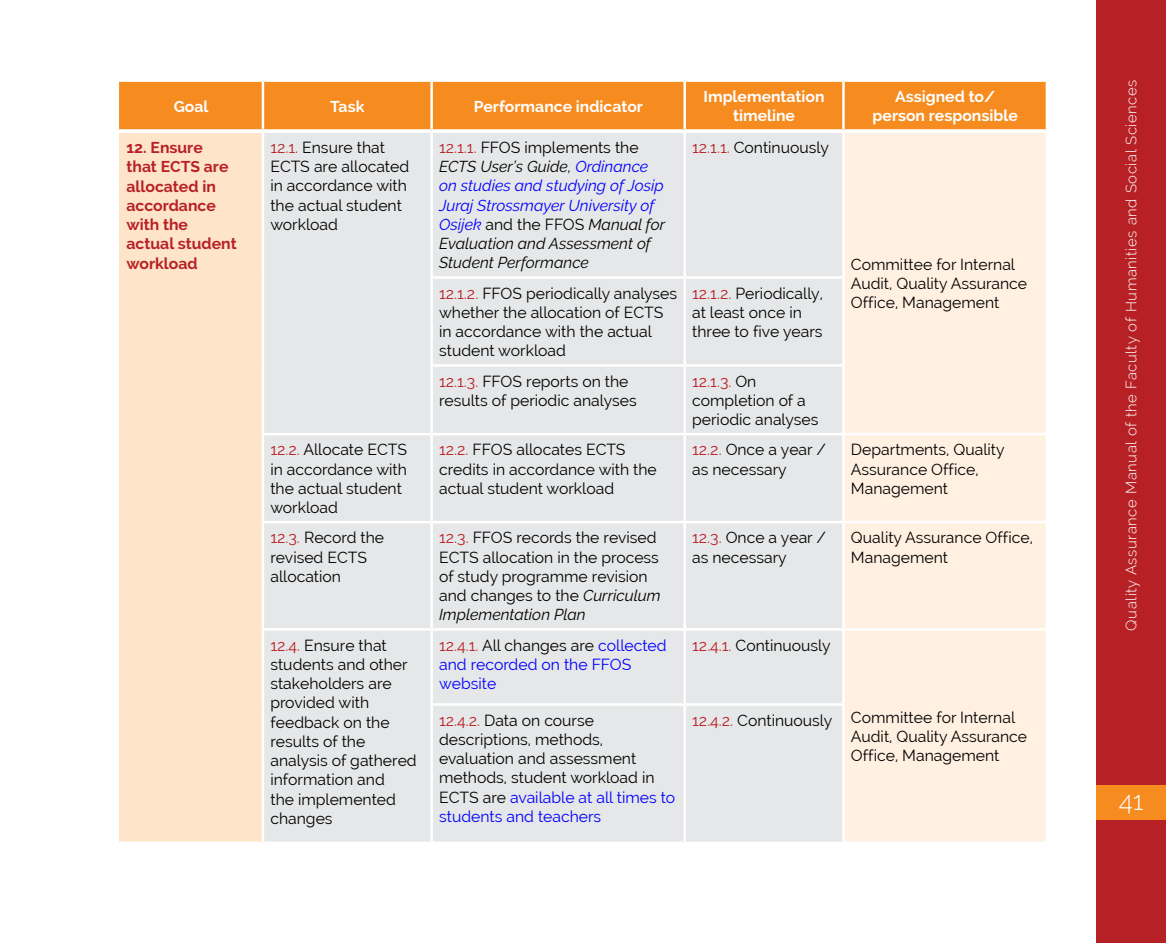
<style>
.page{position:relative;width:1166px;height:943px;background:#fff}
.page>*{position:absolute;margin:0;border:0;box-sizing:border-box;transform-origin:0 0}
.t1{font:300 26.25px "Raleway";color:#fff}
.t2{font:15.75px/19.2px "Raleway";color:#000}
.t3{font:italic 15.75px/19.2px "Raleway";color:#00f}
.t4{font:700 15.75px/19.2px "Raleway";color:#fff;text-align:center}
.t5{font:700 15.75px/19.2px "Raleway";color:#b72126}
.t6{font:15.75px/19.2px "Raleway";color:#00f}
.t7{font:300 14.88px "Raleway";letter-spacing:.04em;color:#fff}
.s1{color:#b72126}
.s2{font-style:normal;color:#b72126}
.s3{font-style:normal;color:#000}
.s4{color:#000}
.s5{font-style:italic}
.s6{color:#00f}
</style>
<div class="page">
<div style="left:1096px;top:0;width:70px;height:943px;background:#b72126"></div>
<div style="left:1096px;top:785px;width:70px;height:35px;background:#f68b1f"></div>
<div style="left:119px;top:82px;width:926px;height:47px;background:#f68b1f"></div>
<div style="left:119px;top:131px;width:144px;height:711px;background:#fee4c9"></div>
<div style="left:264px;top:133px;width:578px;height:708px;background:#e6e7e8"></div>
<div style="left:845px;top:133px;width:200px;height:708px;background:#fff0e1"></div>
<hr style="left:262px;top:82px;width:2px;height:47px;background:#fff">
<hr style="left:430px;top:82px;width:3px;height:47px;background:#fff">
<hr style="left:683px;top:82px;width:3px;height:47px;background:#fff">
<hr style="left:842px;top:82px;width:3px;height:47px;background:#fff">
<hr style="left:262px;top:133px;width:2px;height:144px;background:#fff">
<hr style="left:430px;top:133px;width:3px;height:143px;background:#fff">
<hr style="left:683px;top:133px;width:3px;height:143px;background:#fff">
<hr style="left:262px;top:277px;width:2px;height:88px;background:#fff">
<hr style="left:430px;top:276px;width:255px;height:3px;background:#fff">
<hr style="left:430px;top:279px;width:3px;height:85px;background:#fff">
<hr style="left:685px;top:276px;width:160px;height:3px;background:#fff">
<hr style="left:683px;top:279px;width:3px;height:85px;background:#fff">
<hr style="left:262px;top:365px;width:2px;height:68px;background:#fff">
<hr style="left:430px;top:364px;width:255px;height:3px;background:#fff">
<hr style="left:430px;top:367px;width:3px;height:66px;background:#fff">
<hr style="left:685px;top:364px;width:160px;height:3px;background:#fff">
<hr style="left:683px;top:367px;width:3px;height:66px;background:#fff">
<hr style="left:262px;top:433px;width:170px;height:2px;background:#fff">
<hr style="left:262px;top:435px;width:2px;height:86px;background:#fff">
<hr style="left:432px;top:433px;width:253px;height:2px;background:#fff">
<hr style="left:430px;top:435px;width:3px;height:86px;background:#fff">
<hr style="left:685px;top:433px;width:158px;height:2px;background:#fff">
<hr style="left:683px;top:435px;width:3px;height:86px;background:#fff">
<hr style="left:843px;top:433px;width:205px;height:2px;background:#fff">
<hr style="left:262px;top:521px;width:170px;height:2px;background:#fff">
<hr style="left:262px;top:523px;width:2px;height:105px;background:#fff">
<hr style="left:432px;top:521px;width:253px;height:2px;background:#fff">
<hr style="left:430px;top:523px;width:3px;height:105px;background:#fff">
<hr style="left:685px;top:521px;width:158px;height:2px;background:#fff">
<hr style="left:683px;top:523px;width:3px;height:105px;background:#fff">
<hr style="left:843px;top:521px;width:205px;height:2px;background:#fff">
<hr style="left:262px;top:628px;width:170px;height:2px;background:#fff">
<hr style="left:262px;top:630px;width:2px;height:74px;background:#fff">
<hr style="left:432px;top:628px;width:253px;height:2px;background:#fff">
<hr style="left:430px;top:630px;width:3px;height:73px;background:#fff">
<hr style="left:685px;top:628px;width:158px;height:2px;background:#fff">
<hr style="left:683px;top:630px;width:3px;height:73px;background:#fff">
<hr style="left:843px;top:628px;width:205px;height:2px;background:#fff">
<hr style="left:262px;top:704px;width:2px;height:137px;background:#fff">
<hr style="left:430px;top:703px;width:255px;height:2px;background:#fff">
<hr style="left:430px;top:705px;width:3px;height:136px;background:#fff">
<hr style="left:685px;top:703px;width:160px;height:2px;background:#fff">
<hr style="left:683px;top:705px;width:3px;height:136px;background:#fff">
<hr style="left:119px;top:841px;width:144px;height:3px;background:#fff">
<svg style="left:119px;top:129px;width:144px;height:4px"></svg>
<svg style="left:263px;top:129px;width:169px;height:2px"></svg>
<svg style="left:432px;top:129px;width:253px;height:2px"></svg>
<svg style="left:685px;top:129px;width:158px;height:1px"></svg>
<svg style="left:843px;top:129px;width:202px;height:2px"></svg>
<p class="t4" style="left:174px;top:96px;width:36px">Goal</p>
<p class="t4" style="left:330px;top:96px;width:36px">Task</p>
<p class="t4" style="left:474px;top:96px;width:171px">Performance indicator</p>
<p class="t4" style="left:703px;top:87px;width:123px">Implementation timeline</p>
<p class="t4" style="left:872px;top:87px;width:147px">Assigned to/ person responsible</p>
<p class="t5" style="left:126px;top:138px;width:112px">12. Ensure that ECTS are allocated in accordance with the actual student workload</p>
<p class="t2" style="left:270px;top:138px;width:140px"><span class="s1">12.1.</span> Ensure that<br>ECTS are allocated in accordance with the actual student workload</p>
<p class="t3" style="left:439px;top:138px;width:227px"><span class="s2">12.1.1.</span> <span class="s3">FFOS implements the<br></span><span class="s4">ECTS User’s Guide,</span> Ordinance on studies and studying of Josip<br>Juraj Strossmayer University of<br>Osijek <span class="s3">and the FFOS</span> <span class="s4">Manual for<br>Evaluation and Assessment of<br>Student Performance</span></p>
<p class="t2" style="left:692px;top:138px;width:138px"><span class="s1">12.1.1.</span> Continuously</p>
<p class="t2" style="left:851px;top:254px;width:178px">Committee for Internal<br>Audit, Quality Assurance<br>Office, Management</p>
<p class="t2" style="left:439px;top:283px;width:240px"><span class="s1">12.1.2.</span> FFOS periodically analyses whether the allocation of ECTS in accordance with the actual student workload</p>
<p class="t2" style="left:692px;top:283px;width:132px"><span class="s1">12.1.2.</span> Periodically, at least once in three to five years</p>
<p class="t2" style="left:439px;top:371px;width:199px"><span class="s1">12.1.3.</span> FFOS reports on the results of periodic analyses</p>
<p class="t2" style="left:692px;top:371px;width:128px"><span class="s1">12.1.3.</span> On completion of a periodic analyses</p>
<p class="t2" style="left:270px;top:440px;width:138px"><span class="s1">12.2.</span> Allocate ECTS in accordance with the actual student workload</p>
<p class="t2" style="left:439px;top:440px;width:219px"><span class="s1">12.2.</span> FFOS allocates ECTS credits in accordance with the actual student workload</p>
<p class="t2" style="left:692px;top:440px;width:135px"><span class="s1">12.2.</span> Once a year / as necessary</p>
<p class="t2" style="left:851px;top:440px;width:155px">Departments, Quality<br>Assurance Office,<br>Management</p>
<p class="t2" style="left:270px;top:528px;width:115px"><span class="s1">12.3.</span> Record the revised ECTS allocation</p>
<p class="t2" style="left:439px;top:528px;width:223px"><span class="s1">12.3.</span> FFOS records the revised<br>ECTS allocation in the process of study programme revision and changes to the <span class="s5">Curriculum<br>Implementation Plan</span></p>
<p class="t2" style="left:692px;top:528px;width:135px"><span class="s1">12.3.</span> Once a year / as necessary</p>
<p class="t2" style="left:851px;top:528px;width:183px">Quality Assurance Office,<br>Management</p>
<p class="t2" style="left:270px;top:635px;width:148px"><span class="s1">12.4.</span> Ensure that students and other stakeholders are provided with feedback on the results of the analysis of gathered information and<br>the implemented changes</p>
<p class="t6" style="left:439px;top:635px;width:229px"><span class="s1">12.4.1.</span> <span class="s4">All changes are</span> collected and recorded on the FFOS website</p>
<p class="t2" style="left:692px;top:635px;width:140px"><span class="s1">12.4.1.</span> Continuously</p>
<p class="t2" style="left:851px;top:707px;width:178px">Committee for Internal<br>Audit, Quality Assurance<br>Office, Management</p>
<p class="t2" style="left:439px;top:710px;width:238px"><span class="s1">12.4.2.</span> Data on course descriptions, methods, evaluation and assessment methods, student workload in<br>ECTS are <span class="s6">available at all times to students and teachers</span></p>
<p class="t2" style="left:692px;top:710px;width:142px"><span class="s1">12.4.2.</span> Continuously</p>
<p class="t7" style="left:1122px;top:630px;width:552px;rotate:-90deg">Quality Assurance Manual of the Faculty of Humanities and Social Sciences</p>
<h1 class="t1" style="left:1119px;top:785px;width:26px">41</h1>
</div>
